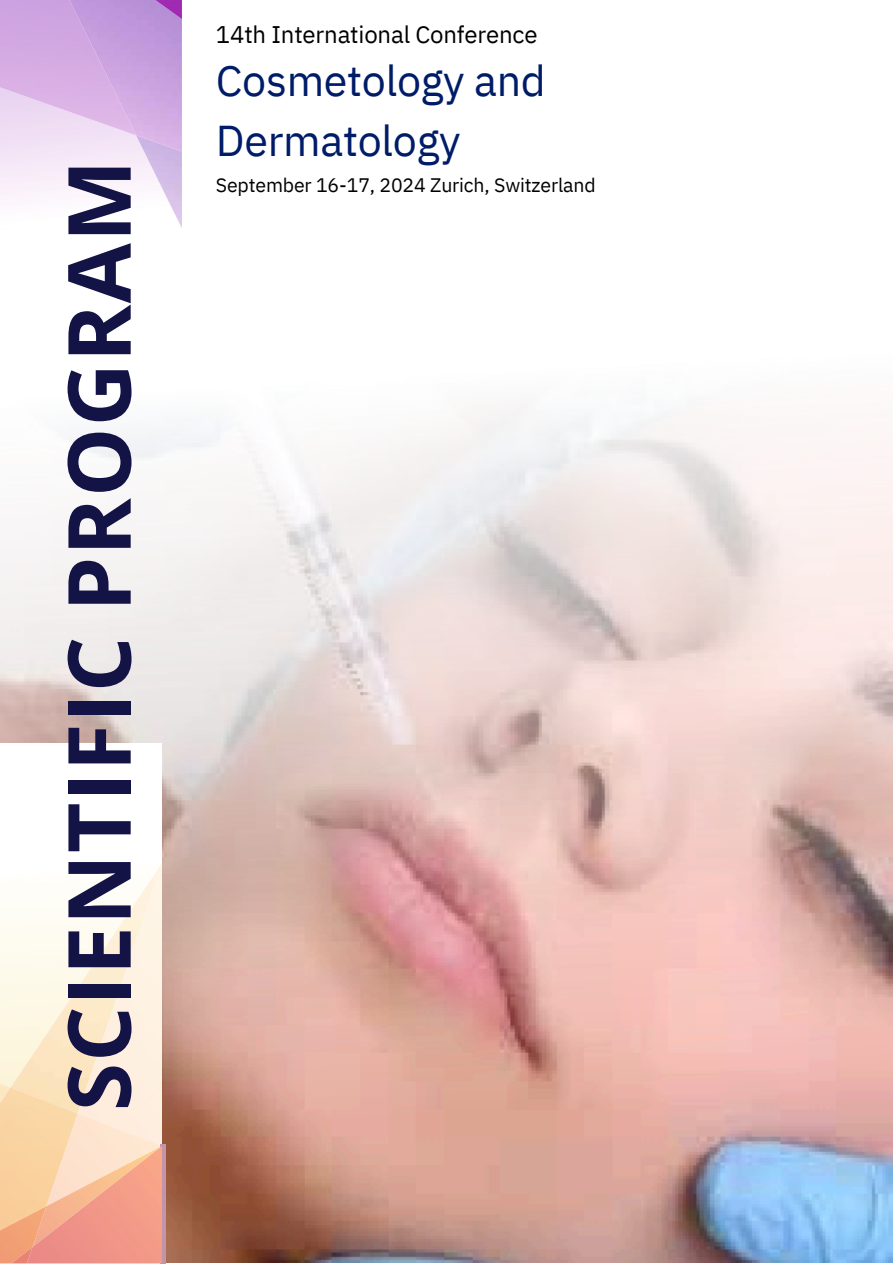
<style>
.page{position:relative;width:894px;height:1264px;background:#fff}
.page>*{position:absolute;margin:0;border:0;box-sizing:border-box;transform-origin:0 0}
.t1{font:700 87.15px "Open Sans";letter-spacing:.015em;color:#141346}
.t2{font:43.05px/59.7px "IBM Plex Sans";letter-spacing:-.01em;color:#001c68}
.t3{font:24px "IBM Plex Sans";letter-spacing:-.01em;color:#000}
.t4{font:19.5px "IBM Plex Sans";letter-spacing:-.01em;color:#000}
</style>
<div class="page">
<img style="left:0;top:407px;width:892px;height:854px">
<div style="left:0;top:743px;width:162px;height:520px;background:#fff"></div>
<img style="left:78px;top:1113px;width:84px;height:32px">
<img style="left:0;top:1083px;width:11px;height:4px">
<img style="left:11px;top:863px;width:151px;height:250px">
<img style="left:0;top:1087px;width:78px;height:119px">
<img style="left:0;top:1206px;width:27px;height:57px">
<img style="left:160px;top:1144px;width:5px;height:119px">
<img style="left:27px;top:1145px;width:135px;height:118px">
<img style="left:11px;top:1246px;width:21px;height:17px">
<img style="left:0;top:0;width:69px;height:135px">
<img style="left:136px;top:151px;width:46px;height:77px">
<img style="left:69px;top:0;width:113px;height:151px">
<img style="left:155px;top:0;width:27px;height:19px">
<p class="t1" style="left:37px;top:1111px;width:952px;rotate:-90deg">SCIENTIFIC PROGRAM</p>
<p class="t3" style="left:216px;top:18px;width:323px">14th International Conference</p>
<p class="t2" style="left:216px;top:50px;width:331px">Cosmetology and<br>Dermatology</p>
<p class="t4" style="left:216px;top:172px;width:381px">September 16-17, 2024 Zurich, Switzerland</p>
</div>
